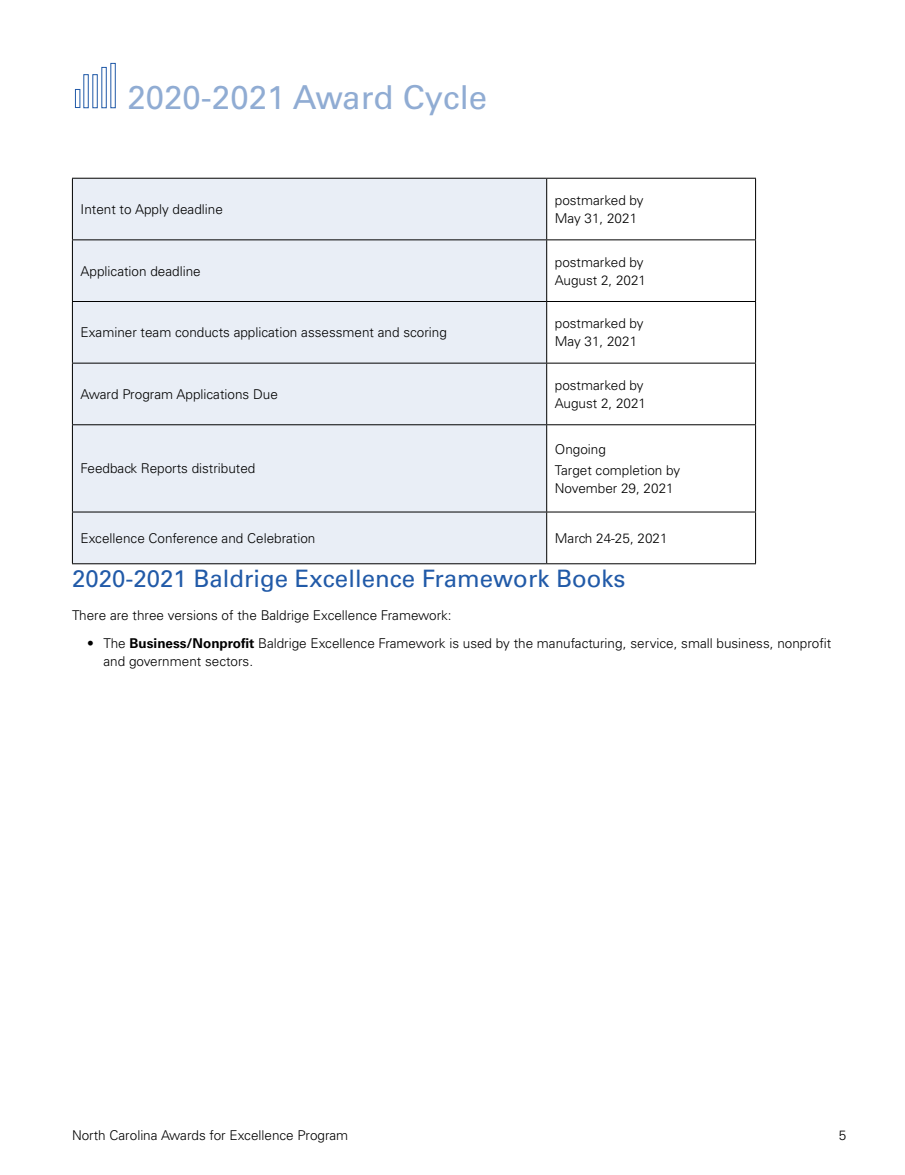
<style>
.page{position:relative;width:905px;height:1175px;background:#fff}
.page>*{position:absolute;margin:0;border:0;box-sizing:border-box;transform-origin:0 0}
.t1{font:33px "Univers LT Std";color:#90acd3}
.t2{font:24px "Univers LT Std";color:#215aa8}
.t3{font:300 13.5px/18px "Univers LT Std";color:#000}
.s1{font-weight:700}
</style>
<div class="page">
<div style="left:73px;top:179px;width:473px;height:384px;background:#e9eef6"></div>
<hr style="left:72px;top:178px;width:474px;height:1px;background:#000">
<hr style="left:72px;top:179px;width:1px;height:60px;background:#000">
<hr style="left:546px;top:178px;width:210px;height:1px;background:#000">
<hr style="left:546px;top:179px;width:1px;height:60px;background:#000">
<hr style="left:755px;top:179px;width:1px;height:60px;background:#000">
<hr style="left:72px;top:239px;width:474px;height:1px;background:#000">
<hr style="left:72px;top:240px;width:1px;height:61px;background:#000">
<hr style="left:546px;top:239px;width:210px;height:1px;background:#000">
<hr style="left:546px;top:240px;width:1px;height:61px;background:#000">
<hr style="left:755px;top:240px;width:1px;height:61px;background:#000">
<hr style="left:72px;top:301px;width:474px;height:1px;background:#000">
<hr style="left:72px;top:302px;width:1px;height:61px;background:#000">
<hr style="left:546px;top:301px;width:210px;height:1px;background:#000">
<hr style="left:546px;top:302px;width:1px;height:61px;background:#000">
<hr style="left:755px;top:302px;width:1px;height:61px;background:#000">
<hr style="left:72px;top:363px;width:474px;height:1px;background:#000">
<hr style="left:72px;top:363px;width:1px;height:61px;background:#000">
<hr style="left:546px;top:363px;width:210px;height:1px;background:#000">
<hr style="left:546px;top:363px;width:1px;height:61px;background:#000">
<hr style="left:755px;top:363px;width:1px;height:61px;background:#000">
<hr style="left:72px;top:424px;width:474px;height:1px;background:#000">
<hr style="left:72px;top:425px;width:1px;height:86px;background:#000">
<hr style="left:546px;top:424px;width:210px;height:1px;background:#000">
<hr style="left:546px;top:425px;width:1px;height:86px;background:#000">
<hr style="left:755px;top:425px;width:1px;height:86px;background:#000">
<hr style="left:72px;top:511px;width:474px;height:1px;background:#000">
<hr style="left:72px;top:512px;width:1px;height:51px;background:#000">
<hr style="left:546px;top:511px;width:210px;height:1px;background:#000">
<hr style="left:546px;top:512px;width:1px;height:51px;background:#000">
<hr style="left:755px;top:512px;width:1px;height:51px;background:#000">
<hr style="left:72px;top:563px;width:474px;height:1px;background:#000">
<hr style="left:546px;top:563px;width:210px;height:1px;background:#000">
<div style="left:110px;top:63px;width:6px;height:45px;border:1px solid #215aa8"></div>
<div style="left:101px;top:67px;width:6px;height:41px;border:1px solid #215aa8"></div>
<div style="left:92px;top:74px;width:6px;height:34px;border:1px solid #215aa8"></div>
<div style="left:83px;top:74px;width:6px;height:34px;border:1px solid #215aa8"></div>
<div style="left:75px;top:89px;width:5px;height:19px;border:1px solid #215aa8"></div>
<h1 class="t1" style="left:127px;top:77px;width:361px">2020-2021 Award Cycle</h1>
<p class="t3" style="left:81px;top:200px;width:144px">Intent to Apply deadline</p>
<p class="t3" style="left:555px;top:191px;width:90px">postmarked by<br>May 31, 2021</p>
<p class="t3" style="left:81px;top:262px;width:122px">Application deadline</p>
<p class="t3" style="left:555px;top:253px;width:93px">postmarked by<br>August 2, 2021</p>
<p class="t3" style="left:81px;top:323px;width:368px">Examiner team conducts application assessment and scoring</p>
<p class="t3" style="left:555px;top:314px;width:90px">postmarked by<br>May 31, 2021</p>
<p class="t3" style="left:81px;top:385px;width:199px">Award Program Applications Due</p>
<p class="t3" style="left:555px;top:376px;width:93px">postmarked by<br>August 2, 2021</p>
<p class="t3" style="left:81px;top:459px;width:176px">Feedback Reports distributed</p>
<p class="t3" style="left:555px;top:438px;width:127px;line-height:21.6px">Ongoing<br>Target completion by</p>
<p class="t3" style="left:555px;top:479px;width:120px">November 29, 2021</p>
<p class="t3" style="left:81px;top:529px;width:236px">Excellence Conference and Celebration</p>
<p class="t3" style="left:555px;top:529px;width:114px">March 24-25, 2021</p>
<h2 class="t2" style="left:72px;top:564px;width:555px">2020-2021 Baldrige Excellence Framework Books</h2>
<p class="t3" style="left:72px;top:606px;width:381px">There are three versions of the Baldrige Excellence Framework:</p>
<p class="t3" style="left:103px;top:634px;width:729px;text-indent:-16px">• The <span class="s1">Business/Nonprofit</span> Baldrige Excellence Framework is used by the manufacturing, service, small business, nonprofit and government sectors.</p>
<p class="t3" style="left:72px;top:1126px;width:278px">North Carolina Awards for Excellence Program</p>
<p class="t3" style="left:838px;top:1126px;width:9px">5</p>
</div>
